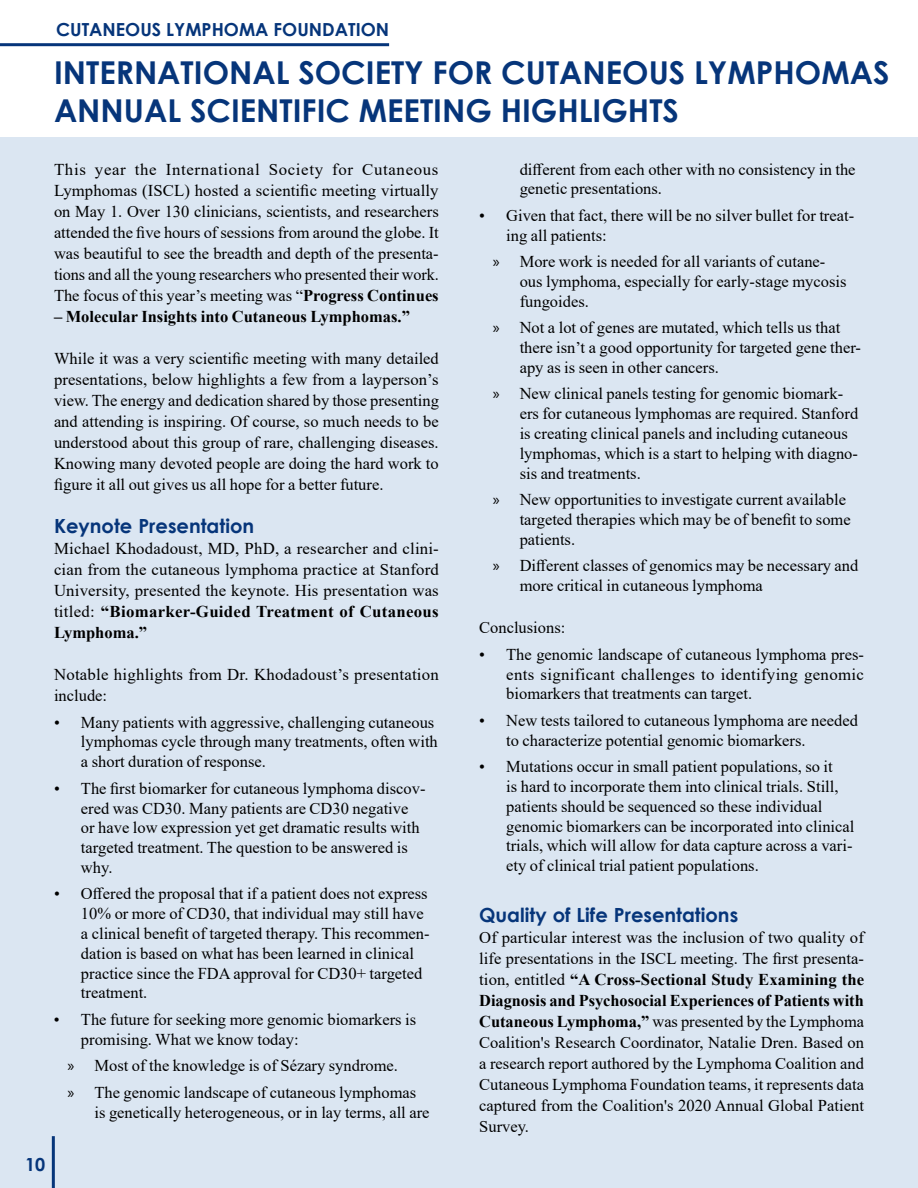
<style>
.page{position:relative;width:918px;height:1188px;background:#fff}
.page>*{position:absolute;margin:0;border:0;box-sizing:border-box;transform-origin:0 0}
.t1{font:700 31.5px/37.8px "Century Gothic";color:#06357a}
.t2{font:700 19.5px "Century Gothic";color:#06357a}
.t3{font:700 18px "Century Gothic";color:#06357a}
.t4{font:16.5px/19.8px "Times New Roman";color:#000}
.t5{font:700 16.5px "Times New Roman";color:#000}
.s1{font-weight:700}
.s2{font-family:"Myriad Pro"}
</style>
<div class="page">
<hr style="left:0;top:43px;width:389px;height:3px;background:#06357a">
<div style="left:0;top:137px;width:918px;height:1051px;background:#dbe6f2"></div>
<hr style="left:52px;top:1136px;width:3px;height:52px;background:#06357a">
<p class="t3" style="left:56px;top:16px;width:335px">CUTANEOUS LYMPHOMA FOUNDATION</p>
<h1 class="t1" style="left:54px;top:53px;width:837px">INTERNATIONAL SOCIETY FOR CUTANEOUS LYMPHOMAS<br>ANNUAL SCIENTIFIC MEETING HIGHLIGHTS</h1>
<p class="t4" style="left:54px;top:158px;width:386px;line-height:21px;text-align:justify">This year the International Society for Cutaneous Lymphomas (ISCL) hosted a scientific meeting virtually on May 1. Over 130 clinicians, scientists, and researchers attended the five hours of sessions from around the globe. It was beautiful to see the breadth and depth of the presenta&shy;tions and all the young researchers who presented their work.<br>The focus of this year’s meeting was “<span class="s1">Progress Continues</span></p>
<p class="t5" style="left:54px;top:304px;width:357px">– Molecular Insights into Cutaneous Lymphomas.”</p>
<p class="t4" style="left:54px;top:347px;width:386px;line-height:21px;text-align:justify">While it was a very scientific meeting with many detailed presentations, below highlights a few from a layperson’s view. The energy and dedication shared by those presenting and attending is inspiring. Of course, so much needs to be understood about this group of rare, challenging diseases.<br>Knowing many devoted people are doing the hard work to figure it all out gives us all hope for a better future.</p>
<p class="t2" style="left:54px;top:511px;width:202px">Keynote Presentation</p>
<p class="t4" style="left:54px;top:537px;width:387px;line-height:21px;text-align:justify">Michael Khodadoust, MD, PhD, a researcher and clini&shy;cian from the cutaneous lymphoma practice at Stanford University, presented the keynote. His presentation was titled: <span class="s1">“Biomarker-Guided Treatment of Cutaneous Lymphoma.”</span></p>
<p class="t4" style="left:54px;top:663px;width:386px;line-height:21px">Notable highlights from Dr. Khodadoust’s presentation include:</p>
<p class="t4" style="left:81px;top:712px;width:358px;text-indent:-27px">• Many patients with aggressive, challenging cutaneous lymphomas cycle through many treatments, often with a short duration of response.</p>
<p class="t4" style="left:81px;top:778px;width:346px;text-indent:-27px">• The first biomarker for cutaneous lymphoma discov&shy;ered was CD30. Many patients are CD30 negative or have low expression yet get dramatic results with targeted treatment. The question to be answered is why.</p>
<p class="t4" style="left:81px;top:884px;width:350px;text-indent:-27px">• Offered the proposal that if a patient does not express 10% or more of CD30, that individual may still have a clinical benefit of targeted therapy. This recommen&shy;dation is based on what has been learned in clinical practice since the FDA approval for CD30+ targeted treatment.</p>
<p class="t4" style="left:81px;top:1009px;width:337px;text-indent:-27px">• The future for seeking more genomic biomarkers is promising. What we know today:</p>
<p class="t4" style="left:67px;top:1052px;width:350px;line-height:26.5px"><span class="s2">»</span> Most of the knowledge is of Sézary syndrome.<br><span class="s2">»</span> The genomic landscape of cutaneous lymphomas</p>
<p class="t4" style="left:94px;top:1102px;width:337px">is genetically heterogeneous, or in lay terms, all are</p>
<p class="t3" style="left:25px;top:1151px;width:22px">10</p>
<p class="t4" style="left:520px;top:159px;width:337px">different from each other with no consistency in the genetic presentations.</p>
<p class="t4" style="left:506px;top:205px;width:349px;text-indent:-27px">• Given that fact, there will be no silver bullet for treat&shy;ing all patients:</p>
<p class="t4" style="left:520px;top:251px;width:328px;text-indent:-27px"><span class="s2">»</span> More work is needed for all variants of cutane&shy;ous lymphoma, especially for early-stage mycosis fungoides.</p>
<p class="t4" style="left:520px;top:317px;width:343px;text-indent:-27px"><span class="s2">»</span> Not a lot of genes are mutated, which tells us that there isn’t a good opportunity for targeted gene ther&shy;apy as is seen in other cancers.</p>
<p class="t4" style="left:520px;top:384px;width:340px;text-indent:-27px"><span class="s2">»</span> New clinical panels testing for genomic biomark&shy;ers for cutaneous lymphomas are required. Stanford is creating clinical panels and including cutaneous lymphomas, which is a start to helping with diagno&shy;sis and treatments.</p>
<p class="t4" style="left:520px;top:489px;width:333px;text-indent:-27px"><span class="s2">»</span> New opportunities to investigate current available targeted therapies which may be of benefit to some patients.</p>
<p class="t4" style="left:520px;top:555px;width:340px;text-indent:-27px"><span class="s2">»</span> Different classes of genomics may be necessary and more critical in cutaneous lymphoma</p>
<p class="t4" style="left:479px;top:617px;width:88px">Conclusions:</p>
<p class="t4" style="left:506px;top:644px;width:359px;text-align:justify;text-indent:-27px">• The genomic landscape of cutaneous lymphoma pres&shy;ents significant challenges to identifying genomic biomarkers that treatments can target.</p>
<p class="t4" style="left:506px;top:710px;width:353px;text-indent:-27px">• New tests tailored to cutaneous lymphoma are needed to characterize potential genomic biomarkers.</p>
<p class="t4" style="left:506px;top:756px;width:350px;text-indent:-27px">• Mutations occur in small patient populations, so it<br>is hard to incorporate them into clinical trials. Still, patients should be sequenced so these individual genomic biomarkers can be incorporated into clinical trials, which will allow for data capture across a vari&shy;ety of clinical trial patient populations.</p>
<p class="t2" style="left:479px;top:900px;width:261px">Quality of Life Presentations</p>
<p class="t4" style="left:479px;top:926px;width:386px;line-height:21px;text-align:justify">Of particular interest was the inclusion of two quality of life presentations in the ISCL meeting. The first presenta&shy;tion, entitled <span class="s1">“A Cross-Sectional Study Examining the Diagnosis and Psychosocial Experiences of Patients with Cutaneous Lymphoma,”</span> was presented by the Lymphoma Coalition's Research Coordinator, Natalie Dren. Based on a research report authored by the Lymphoma Coalition and Cutaneous Lymphoma Foundation teams, it represents data captured from the Coalition's 2020 Annual Global Patient Survey.</p>
</div>
